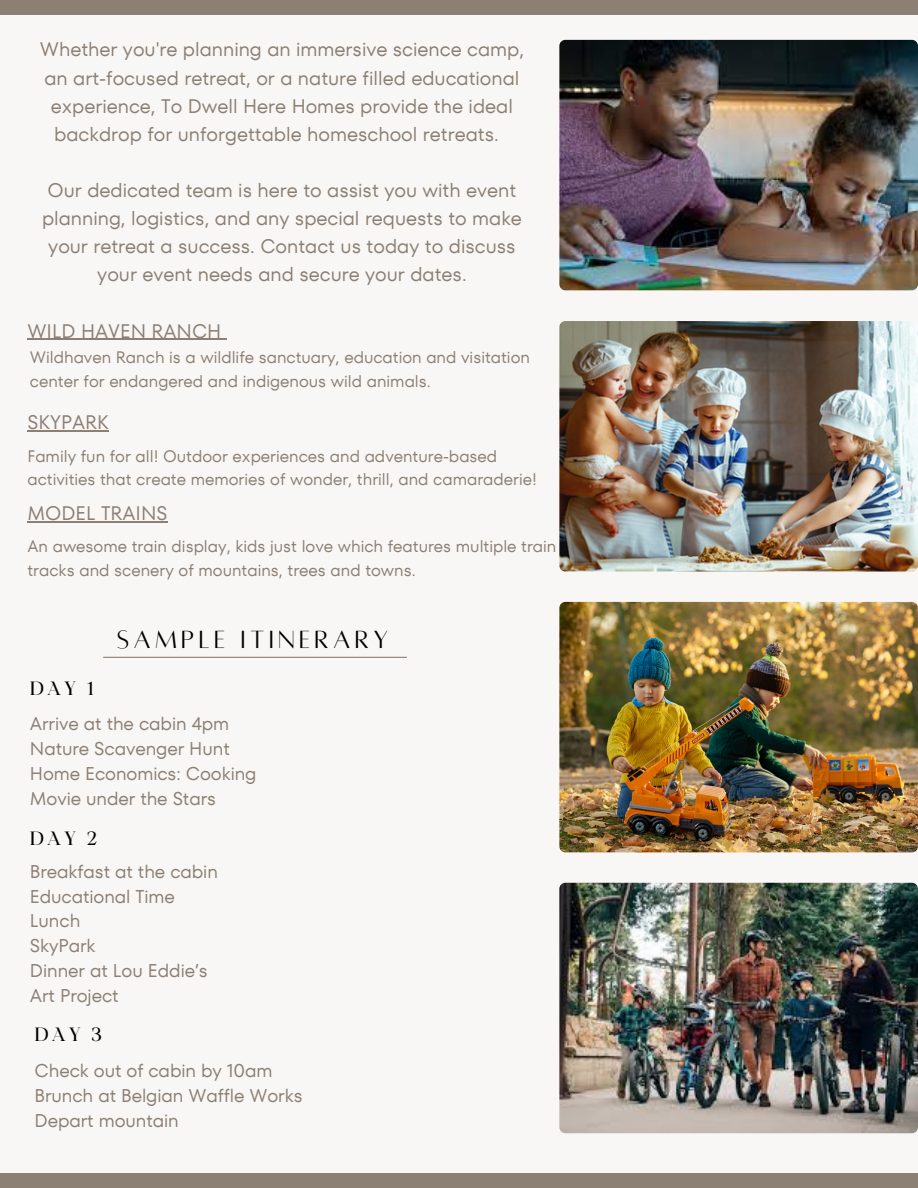
<style>
.page{position:relative;width:918px;height:1188px;background:#f8f7f5}
.page>*{position:absolute;margin:0;border:0;box-sizing:border-box;transform-origin:0 0}
.t1{font:27.45px "Alta regular";letter-spacing:.155em;color:#000}
.t2{font:19.5px/28.2px "TT Fors";color:#8c7f74;text-align:center}
.t3{font:18.45px "TT Fors";letter-spacing:-.005em;color:#8c7f74}
.t4{font:18.45px "Maharlika";letter-spacing:.155em;color:#000}
.t5{font:16.5px/23.7px "TT Fors";color:#8c7f74}
</style>
<div class="page">
<div style="left:0;top:0;width:918px;height:15px;background:#8c7f74"></div>
<hr style="left:103px;top:657px;width:304px;height:1px;background:#8c7f74">
<div style="left:0;top:1173px;width:918px;height:15px;background:#8c7f74"></div>
<img style="left:559px;top:40px;width:359px;height:250px;border-radius:6px">
<img style="left:559px;top:321px;width:359px;height:251px;border-radius:6px">
<img style="left:559px;top:602px;width:359px;height:250px;border-radius:6px">
<img style="left:559px;top:883px;width:359px;height:250px;border-radius:6px">
<hr style="left:28px;top:339px;width:193px;height:1px;background:#8c7f74">
<hr style="left:28px;top:431px;width:81px;height:1px;background:#8c7f74">
<hr style="left:28px;top:521px;width:140px;height:1px;background:#8c7f74">
<p class="t2" style="left:40px;top:36px;width:486px">Whether you're planning an immersive science camp, an art-focused retreat, or a nature filled educational experience, To Dwell Here Homes provide the ideal backdrop for unforgettable homeschool retreats.</p>
<p class="t2" style="left:42px;top:176px;width:481px">Our dedicated team is here to assist you with event planning, logistics, and any special requests to make your retreat a success. Contact us today to discuss your event needs and secure your dates.</p>
<p class="t2" style="left:28px;top:317px;width:195px">WILD HAVEN RANCH</p>
<p class="t5" style="left:30px;top:346px;width:502px">Wildhaven Ranch is a wildlife sanctuary, education and visitation center for endangered and indigenous wild animals.</p>
<p class="t2" style="left:28px;top:408px;width:83px">SKYPARK</p>
<p class="t5" style="left:28px;top:444px;width:511px">Family fun for all! Outdoor experiences and adventure-based activities that create memories of wonder, thrill, and camaraderie!</p>
<p class="t2" style="left:28px;top:499px;width:142px">MODEL TRAINS</p>
<p class="t5" style="left:28px;top:535px;width:530px">An awesome train display, kids just love which features multiple train tracks and scenery of mountains, trees and towns.</p>
<p class="t4" style="left:30px;top:680px;width:65px">DAY 1</p>
<p class="t1" style="left:117px;top:626px;width:273px">SAMPLE ITINERARY</p>
<p class="t3" style="left:30px;top:711px;width:201px">Arrive at the cabin 4pm</p>
<p class="t3" style="left:30px;top:736px;width:201px">Nature Scavenger Hunt</p>
<p class="t3" style="left:30px;top:760px;width:228px">Home Economics: Cooking</p>
<p class="t3" style="left:30px;top:785px;width:188px">Movie under the Stars</p>
<p class="t4" style="left:30px;top:831px;width:69px">DAY 2</p>
<p class="t3" style="left:30px;top:859px;width:190px">Breakfast at the cabin</p>
<p class="t3" style="left:30px;top:883px;width:147px">Educational Time</p>
<p class="t3" style="left:30px;top:908px;width:52px">Lunch</p>
<p class="t3" style="left:30px;top:933px;width:67px">SkyPark</p>
<p class="t3" style="left:30px;top:958px;width:179px">Dinner at Lou Eddie’s</p>
<p class="t3" style="left:30px;top:982px;width:90px">Art Project</p>
<p class="t4" style="left:35px;top:1027px;width:69px">DAY 3</p>
<p class="t3" style="left:35px;top:1058px;width:239px">Check out of cabin by 10am</p>
<p class="t3" style="left:35px;top:1082px;width:270px">Brunch at Belgian Waffle Works</p>
<p class="t3" style="left:35px;top:1107px;width:146px">Depart mountain</p>
</div>
